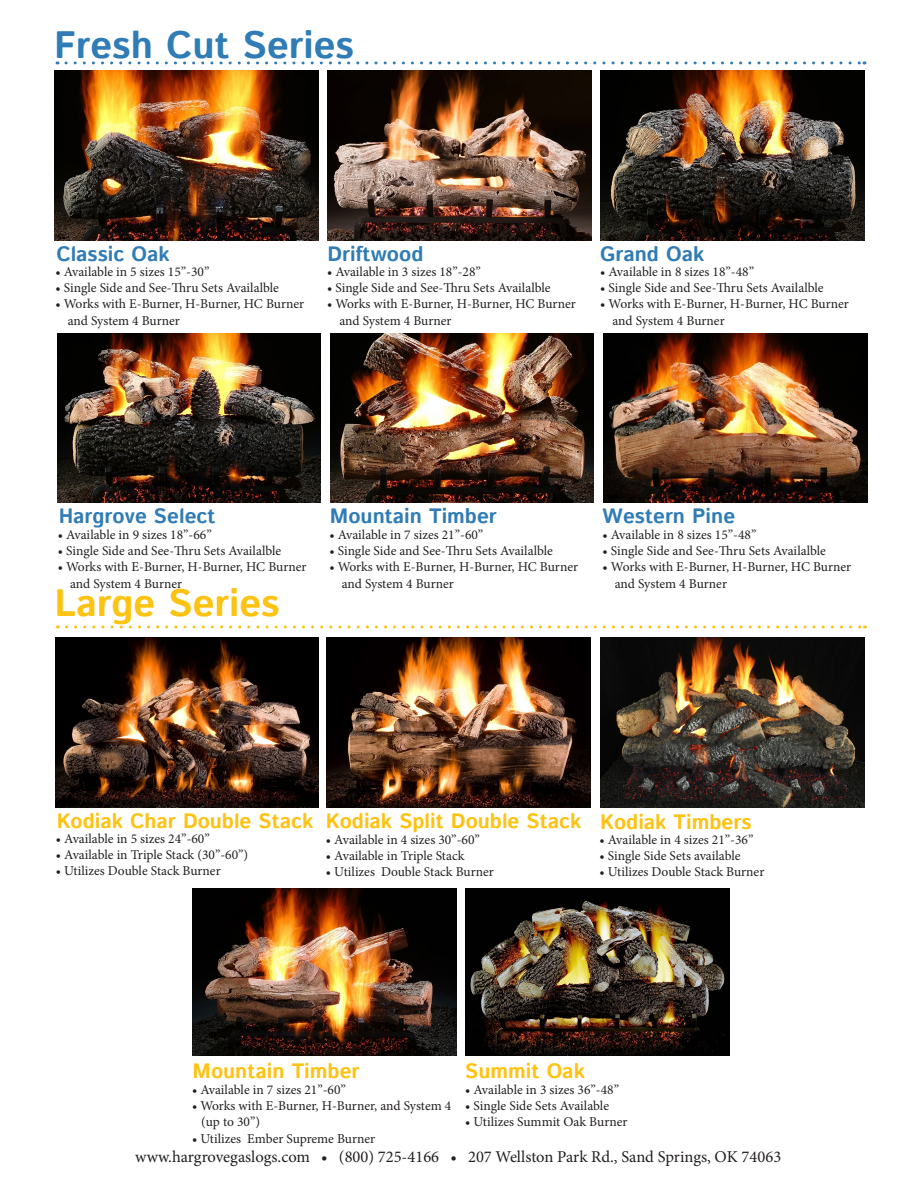
<style>
.page{position:relative;width:918px;height:1188px;background:#fff}
.page>*{position:absolute;margin:0;border:0;box-sizing:border-box;transform-origin:0 0}
.t1{font:700 38.1px "Istok Web";color:#307cb6}
.t2{font:700 38.1px "Istok Web";color:#fec210}
.t3{font:700 20.7px "Istok Web";color:#fec210}
.t4{font:700 20.7px "Istok Web";color:#307cb6}
.t5{font:16.5px "Minion Pro";color:#231f20}
.t6{font:13.5px/16.2px "Minion Pro";color:#231f20}
</style>
<div class="page">
<svg style="left:66px;top:61px;width:799px;height:3px"></svg>
<img style="left:55px;top:70px;width:264px;height:170px">
<img style="left:328px;top:70px;width:264px;height:170px">
<img style="left:601px;top:70px;width:264px;height:170px">
<img style="left:57px;top:333px;width:264px;height:170px">
<img style="left:330px;top:333px;width:264px;height:170px">
<img style="left:603px;top:333px;width:264px;height:170px">
<svg style="left:66px;top:625px;width:799px;height:3px"></svg>
<img style="left:55px;top:637px;width:264px;height:170px">
<img style="left:327px;top:638px;width:264px;height:170px">
<img style="left:193px;top:888px;width:264px;height:167px">
<img style="left:466px;top:888px;width:264px;height:167px">
<img style="left:600px;top:637px;width:264px;height:170px">
<p class="t1" style="left:54px;top:19px;width:302px">Fresh Cut Series</p>
<p class="t4" style="left:56px;top:240px;width:115px">Classic Oak</p>
<p class="t4" style="left:328px;top:240px;width:97px">Driftwood</p>
<p class="t4" style="left:600px;top:240px;width:106px">Grand Oak</p>
<p class="t6" style="left:56px;top:264px;width:155px">• Available in 5 sizes 15”-30”</p>
<p class="t6" style="left:56px;top:280px;width:225px">• Single Side and See-Thru Sets Availalble</p>
<p class="t6" style="left:68px;top:296px;width:238px;text-indent:-12px">• Works with E-Burner, H-Burner, HC Burner and System 4 Burner</p>
<p class="t6" style="left:327px;top:264px;width:155px">• Available in 3 sizes 18”-28”</p>
<p class="t6" style="left:327px;top:280px;width:225px">• Single Side and See-Thru Sets Availalble</p>
<p class="t6" style="left:339px;top:296px;width:238px;text-indent:-12px">• Works with E-Burner, H-Burner, HC Burner and System 4 Burner</p>
<p class="t6" style="left:600px;top:264px;width:155px">• Available in 8 sizes 18”-48”</p>
<p class="t6" style="left:600px;top:280px;width:225px">• Single Side and See-Thru Sets Availalble</p>
<p class="t6" style="left:612px;top:296px;width:238px;text-indent:-12px">• Works with E-Burner, H-Burner, HC Burner and System 4 Burner</p>
<p class="t4" style="left:59px;top:503px;width:158px">Hargrove Select</p>
<p class="t4" style="left:330px;top:503px;width:169px">Mountain Timber</p>
<p class="t4" style="left:603px;top:503px;width:134px">Western Pine</p>
<p class="t6" style="left:58px;top:527px;width:155px">• Available in 9 sizes 18”-66”</p>
<p class="t6" style="left:58px;top:543px;width:225px">• Single Side and See-Thru Sets Availalble</p>
<p class="t6" style="left:70px;top:559px;width:238px;text-indent:-12px">• Works with E-Burner, H-Burner, HC Burner and System 4 Burner</p>
<p class="t6" style="left:329px;top:527px;width:155px">• Available in 7 sizes 21”-60”</p>
<p class="t6" style="left:329px;top:543px;width:225px">• Single Side and See-Thru Sets Availalble</p>
<p class="t6" style="left:342px;top:559px;width:238px;text-indent:-12px">• Works with E-Burner, H-Burner, HC Burner and System 4 Burner</p>
<p class="t6" style="left:603px;top:527px;width:155px">• Available in 8 sizes 15”-48”</p>
<p class="t6" style="left:603px;top:543px;width:225px">• Single Side and See-Thru Sets Availalble</p>
<p class="t6" style="left:615px;top:559px;width:238px;text-indent:-12px">• Works with E-Burner, H-Burner, HC Burner and System 4 Burner</p>
<p class="t2" style="left:54px;top:577px;width:227px">Large Series</p>
<p class="t3" style="left:57px;top:807px;width:258px">Kodiak Char Double Stack</p>
<p class="t3" style="left:326px;top:807px;width:257px">Kodiak Split Double Stack</p>
<p class="t6" style="left:56px;top:831px;width:155px">• Available in 5 sizes 24”-60”</p>
<p class="t6" style="left:56px;top:847px;width:194px">• Available in Triple Stack (30”-60”)</p>
<p class="t6" style="left:56px;top:863px;width:166px">• Utilizes Double Stack Burner</p>
<p class="t6" style="left:326px;top:831px;width:155px">• Available in 4 sizes 30”-60”</p>
<p class="t6" style="left:326px;top:847px;width:140px">• Available in Triple Stack</p>
<p class="t6" style="left:326px;top:864px;width:169px">• Utilizes Double Stack Burner</p>
<p class="t3" style="left:600px;top:808px;width:153px">Kodiak Timbers</p>
<p class="t6" style="left:600px;top:831px;width:155px">• Available in 4 sizes 21”-36”</p>
<p class="t6" style="left:600px;top:847px;width:143px">• Single Side Sets available</p>
<p class="t6" style="left:600px;top:864px;width:166px">• Utilizes Double Stack Burner</p>
<p class="t3" style="left:193px;top:1058px;width:169px">Mountain Timber</p>
<p class="t3" style="left:465px;top:1058px;width:121px">Summit Oak</p>
<p class="t6" style="left:192px;top:1082px;width:155px">• Available in 7 sizes 21”-60”</p>
<p class="t6" style="left:201px;top:1098px;width:252px;text-indent:-9px">• Works with E-Burner, H-Burner, and System 4 (up to 30”)</p>
<p class="t6" style="left:192px;top:1130px;width:185px">• Utilizes Ember Supreme Burner</p>
<p class="t6" style="left:465px;top:1082px;width:155px">• Available in 3 sizes 36”-48”</p>
<p class="t6" style="left:465px;top:1098px;width:145px">• Single Side Sets Available</p>
<p class="t6" style="left:465px;top:1114px;width:164px">• Utilizes Summit Oak Burner</p>
<p class="t5" style="left:135px;top:1146px;width:648px">www.hargrovegaslogs.com • (800) 725-4166 • 207 Wellston Park Rd., Sand Springs, OK 74063</p>
</div>
